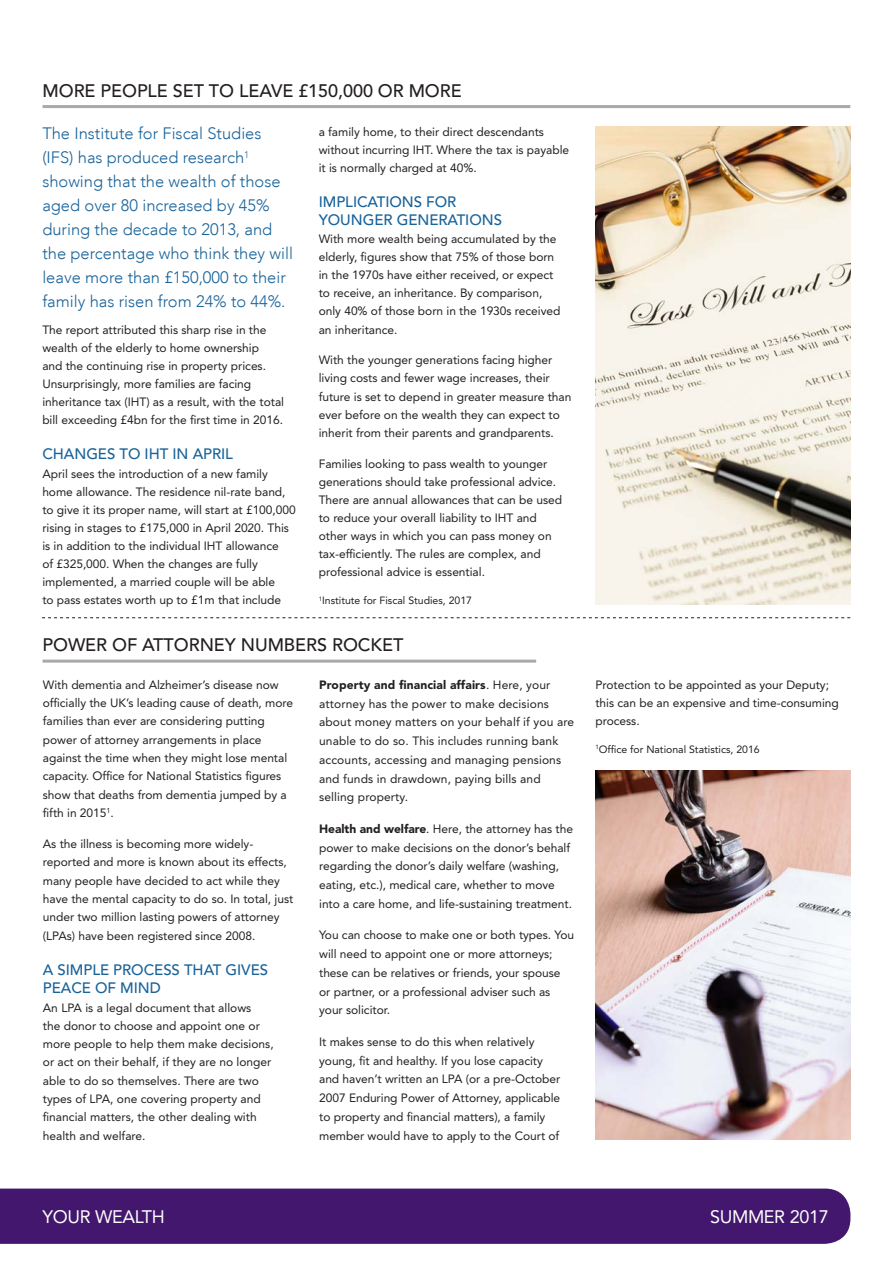
<style>
.page{position:relative;width:893px;height:1263px;background:#fff}
.page>*{position:absolute;margin:0;border:0;box-sizing:border-box;transform-origin:0 0}
.heading_1{font:500 18px "Avenir LT Std";letter-spacing:-.005em;color:#231f20}
.t1{font:18px "Avenir LT Std";letter-spacing:-.02em;color:#fff}
.intro_text{font:300 16.5px/24px "Avenir LT Std";color:#18639a}
.heading_2{font:500 15px/18.1px "Avenir LT Std";letter-spacing:-.005em;color:#18639a}
.body_text{font:12px/18.3px "Avenir LT Std";letter-spacing:-.005em;color:#231f20}
.Source{font:10.5px "Avenir LT Std";color:#231f20}
.s1{font-weight:900}
</style>
<div class="page">
<div style="left:0;top:1188px;width:850px;height:56px;background:#43176e"></div>
<hr style="left:43px;top:105px;width:807px;height:3px;background:#a8a9ad">
<img style="left:595px;top:126px;width:255px;height:478px">
<svg style="left:42px;top:617px;width:808px;height:1px"></svg>
<hr style="left:43px;top:660px;width:493px;height:3px;background:#a8a9ad">
<img style="left:595px;top:770px;width:255px;height:370px">
<p class="heading_1" style="left:43px;top:80px;width:421px">MORE PEOPLE SET TO LEAVE £150,000 OR MORE</p>
<p class="intro_text" style="left:42px;top:121px;width:252px">The Institute for Fiscal Studies (IFS) has produced research<sup>1 </sup>showing that the wealth of those aged over 80 increased by 45% during the decade to 2013, and the percentage who think they will leave more than £150,000 to their family has risen from 24% to 44%.</p>
<p class="body_text" style="left:42px;top:321px;width:243px">The report attributed this sharp rise in the wealth of the elderly to home ownership<br>and the continuing rise in property prices.<br>Unsurprisingly, more families are facing inheritance tax (IHT) as a result, with the total bill exceeding £4bn for the first time in 2016.</p>
<p class="heading_2" style="left:42px;top:446px;width:192px">CHANGES TO IHT IN APRIL</p>
<p class="body_text" style="left:42px;top:464px;width:255px">April sees the introduction of a new family home allowance. The residence nil-rate band, to give it its proper name, will start at £100,000 rising in stages to £175,000 in April 2020. This is in addition to the individual IHT allowance<br>of £325,000. When the changes are fully implemented, a married couple will be able<br>to pass estates worth up to £1m that include</p>
<p class="body_text" style="left:319px;top:122px;width:252px">a family home, to their direct descendants without incurring IHT. Where the tax is payable it is normally charged at 40%.</p>
<p class="heading_2" style="left:319px;top:193px;width:185px">IMPLICATIONS FOR<br>YOUNGER GENERATIONS</p>
<p class="body_text" style="left:319px;top:230px;width:243px">With more wealth being accumulated by the elderly, figures show that 75% of those born in the 1970s have either received, or expect to receive, an inheritance. By comparison, only 40% of those born in the 1930s received an inheritance.</p>
<p class="body_text" style="left:319px;top:351px;width:254px">With the younger generations facing higher living costs and fewer wage increases, their future is set to depend in greater measure than ever before on the wealth they can expect to inherit from their parents and grandparents.</p>
<p class="body_text" style="left:319px;top:454px;width:245px">Families looking to pass wealth to younger generations should take professional advice.<br>There are annual allowances that can be used to reduce your overall liability to IHT and other ways in which you can pass money on tax-efficiently. The rules are complex, and professional advice is essential.</p>
<p class="Source" style="left:319px;top:594px;width:155px"><sup>1</sup>Institute for Fiscal Studies, 2017</p>
<p class="heading_1" style="left:43px;top:634px;width:362px">POWER OF ATTORNEY NUMBERS ROCKET</p>
<p class="body_text" style="left:43px;top:675px;width:252px">With dementia and Alzheimer’s disease now officially the UK’s leading cause of death, more families than ever are considering putting power of attorney arrangements in place against the time when they might lose mental capacity. Office for National Statistics figures show that deaths from dementia jumped by a fifth in 2015<sup>1</sup>.</p>
<p class="body_text" style="left:43px;top:835px;width:252px">As the illness is becoming more widely&shy;reported and more is known about its effects, many people have decided to act while they have the mental capacity to do so. In total, just under two million lasting powers of attorney (LPAs) have been registered since 2008.</p>
<p class="heading_2" style="left:43px;top:961px;width:227px">A SIMPLE PROCESS THAT GIVES<br>PEACE OF MIND</p>
<p class="body_text" style="left:43px;top:998px;width:232px">An LPA is a legal document that allows<br>the donor to choose and appoint one or more people to help them make decisions, or act on their behalf, if they are no longer able to do so themselves. There are two types of LPA, one covering property and financial matters, the other dealing with health and welfare.</p>
<p class="body_text" style="left:319px;top:675px;width:256px;line-height:18.8px"><span class="s1">Property and financial affairs</span>. Here, your attorney has the power to make decisions about money matters on your behalf if you are unable to do so. This includes running bank accounts, accessing and managing pensions and funds in drawdown, paying bills and selling property.</p>
<p class="body_text" style="left:319px;top:819px;width:255px;line-height:18.8px"><span class="s1">Health and welfare</span>. Here, the attorney has the power to make decisions on the donor’s behalf regarding the donor’s daily welfare (washing, eating, etc.), medical care, whether to move into a care home, and life-sustaining treatment.</p>
<p class="body_text" style="left:319px;top:926px;width:256px;line-height:18.8px">You can choose to make one or both types. You will need to appoint one or more attorneys; these can be relatives or friends, your spouse or partner, or a professional adviser such as your solicitor.</p>
<p class="body_text" style="left:319px;top:1032px;width:243px;line-height:18.8px">It makes sense to do this when relatively young, fit and healthy. If you lose capacity and haven’t written an LPA (or a pre-October 2007 Enduring Power of Attorney, applicable to property and financial matters), a family member would have to apply to the Court of</p>
<p class="body_text" style="left:595px;top:676px;width:245px">Protection to be appointed as your Deputy; this can be an expensive and time-consuming process.</p>
<p class="Source" style="left:595px;top:743px;width:166px"><sup>1</sup>Office for National Statistics, 2016</p>
<h1 class="t1" style="left:43px;top:1206px;width:124px">YOUR WEALTH</h1>
<h1 class="t1" style="left:710px;top:1206px;width:120px">SUMMER 2017</h1>
</div>
